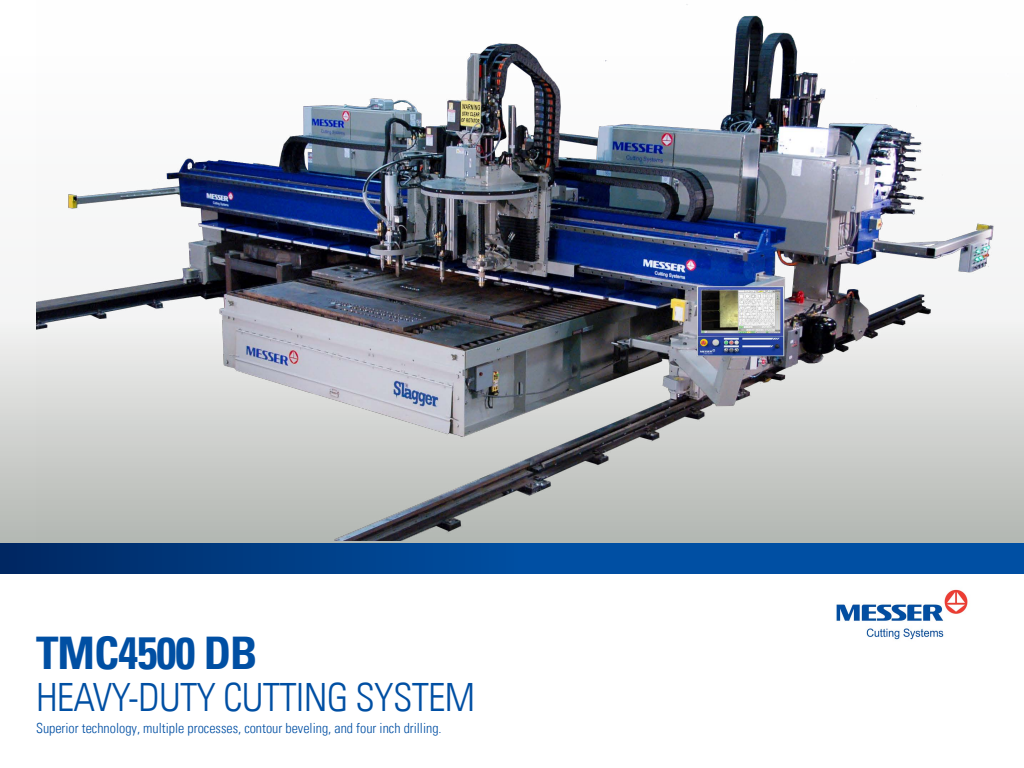
<style>
.page{position:relative;width:1024px;height:768px;background:#fff}
.page>*{position:absolute;margin:0;border:0;box-sizing:border-box;transform-origin:0 0}
.t1{font:45px "Univers Com 67 Bold Cond";letter-spacing:-.02em;color:#004fa3}
.t2{font:39px "Univers Com 47 Light Cond";letter-spacing:-.02em;color:#004fa3}
.t3{font:14px "Univers Com 47 Light Cond";color:#004fa3}
</style>
<div class="page">
<img style="left:836px;top:589px;width:132px;height:51px">
<svg style="left:0;top:542px;width:1024px;height:31px;background:#054893"></svg>
<svg style="left:0;top:294px;width:1024px;height:248px;background:#d2d4d2"></svg>
<img style="left:36px;top:4px;width:988px;height:537px">
<h1 class="t1" style="left:36px;top:625px;width:223px">TMC4500 DB</h1>
<h2 class="t2" style="left:36px;top:673px;width:441px">HEAVY-DUTY CUTTING SYSTEM</h2>
<p class="t3" style="left:36px;top:719px;width:407px">Superior technology, multiple processes, contour beveling, and four inch drilling.</p>
</div>
